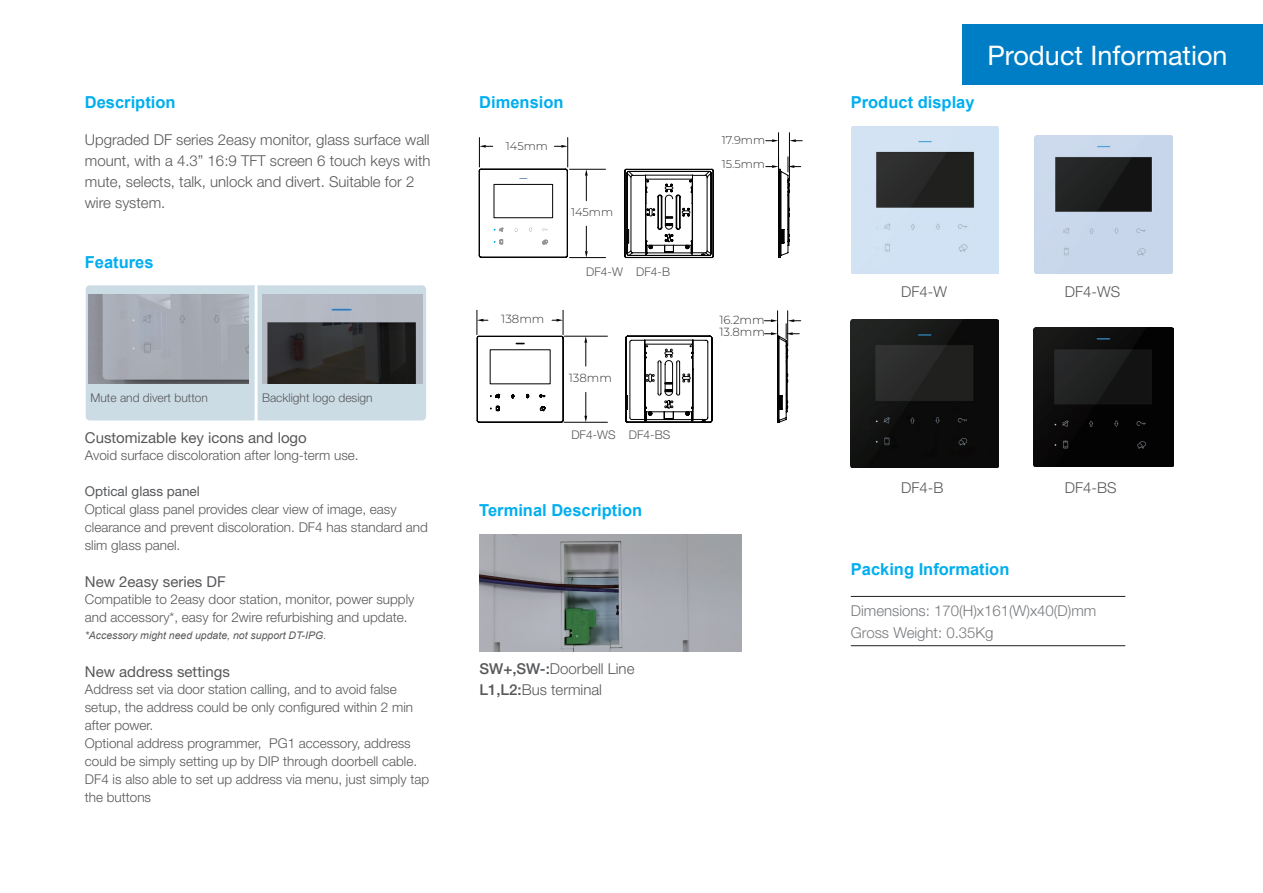
<style>
.page{position:relative;width:1263px;height:893px;background:#fff}
.page>*{position:absolute;margin:0;border:0;box-sizing:border-box;transform-origin:0 0}
.t1{font:27px "Helvetica Neue 55 Roman";color:#fff}
.t2{font:700 16.5px "Arial";color:#00aeef}
.t3{font:300 15px/21px "Helvetica Neue LT Std";color:#57585a}
.t4{font:15px "Helvetica Neue LT Std";color:#57585a}
.t5{font:300 15px/22.5px "Helvetica Neue LT Std";color:#787a7d}
.t6{font:300 13.5px/18px "Helvetica Neue LT Std";color:#57585a}
.t7{font:13.5px "Helvetica Neue LT Std";color:#57585a}
.t8{font:300 12px "Helvetica Neue LT Std";color:#57585a}
.t9{font:300 11.7px/12.3px "Montserrat";color:#333334}
.t10{font:300 11.4px/24.8px "Montserrat";color:#333334}
.t11{font:italic 10.5px "Arial";color:#57585a}
.s1{font-family:"Helvetica Neue LT Std";font-weight:300;font-style:normal}
.s2{font-weight:500}
</style>
<div class="page">
<hr style="left:851px;top:645px;width:274px;height:1px;background:#231f20">
<hr style="left:851px;top:596px;width:274px;height:1px;background:#231f20">
<div style="left:962px;top:24px;width:301px;height:61px;background:#007ec5"></div>
<div style="left:86px;top:285px;width:340px;height:135px;background:#ccdce5;border-radius:4px"></div>
<hr style="left:255px;top:285px;width:3px;height:145px;background:#fff">
<img style="left:479px;top:535px;width:262px;height:116px">
<img style="left:88px;top:294px;width:161px;height:90px">
<img style="left:262px;top:294px;width:161px;height:90px">
<svg style="left:624px;top:169px;width:90px;height:89px"></svg>
<hr style="left:570px;top:257px;width:35px;height:1px;background:#030303">
<hr style="left:570px;top:169px;width:35px;height:1px;background:#030303">
<svg style="left:585px;top:169px;width:3px;height:32px"></svg>
<svg style="left:585px;top:226px;width:3px;height:32px"></svg>
<svg style="left:479px;top:138px;width:89px;height:120px"></svg>
<svg style="left:765px;top:156px;width:36px;height:102px"></svg>
<hr style="left:778px;top:133px;width:1px;height:48px;background:#030303">
<hr style="left:789px;top:133px;width:1px;height:48px;background:#030303">
<svg style="left:789px;top:139px;width:13px;height:3px"></svg>
<svg style="left:766px;top:139px;width:12px;height:3px"></svg>
<svg style="left:476px;top:310px;width:236px;height:113px"></svg>
<hr style="left:777px;top:311px;width:1px;height:35px;background:#030303">
<hr style="left:787px;top:311px;width:1px;height:35px;background:#030303">
<svg style="left:764px;top:319px;width:37px;height:104px"></svg>
<img style="left:851px;top:126px;width:148px;height:148px">
<img style="left:1033px;top:327px;width:140px;height:140px">
<img style="left:851px;top:320px;width:147px;height:147px">
<img style="left:1034px;top:135px;width:138px;height:138px">
<p class="t2" style="left:85px;top:91px;width:92px">Description</p>
<p class="t3" style="left:85px;top:129px;width:347px">Upgraded DF series 2easy monitor, glass surface wall mount, with a 4.3” 16:9 TFT screen 6 touch keys with mute, selects, talk, unlock and divert. Suitable for 2 wire system.</p>
<p class="t2" style="left:85px;top:251px;width:70px">Features</p>
<p class="t8" style="left:91px;top:390px;width:119px">Mute and divert button</p>
<p class="t8" style="left:262px;top:390px;width:112px">Backlight logo design</p>
<p class="t2" style="left:479px;top:91px;width:86px">Dimension</p>
<p class="t10" style="left:506px;top:133px;width:44px">145mm</p>
<p class="t10" style="left:722px;top:127px;width:45px">17.9mm<br>15.5mm</p>
<p class="t10" style="left:571px;top:199px;width:44px">145mm</p>
<p class="t9" style="left:501px;top:312px;width:45px">138mm</p>
<p class="t8" style="left:586px;top:264px;width:85px">DF4-W DF4-B</p>
<p class="t9" style="left:569px;top:371px;width:45px">138mm</p>
<p class="t9" style="left:719px;top:313px;width:47px">16.2mm<br>13.8mm</p>
<p class="t4" style="left:85px;top:429px;width:223px">Customizable key icons and logo</p>
<p class="t8" style="left:571px;top:428px;width:100px">DF4-WS DF4-BS</p>
<p class="t6" style="left:85px;top:446px;width:275px">Avoid surface discoloration after long-term use.</p>
<p class="t7" style="left:85px;top:483px;width:117px">Optical glass panel</p>
<p class="t6" style="left:85px;top:500px;width:345px">Optical glass panel provides clear view of image, easy clearance and prevent discoloration. DF4 has standard and slim glass panel.</p>
<p class="t4" style="left:85px;top:573px;width:142px">New 2easy series DF</p>
<p class="t6" style="left:85px;top:590px;width:331px">Compatible to 2easy door station, monitor, power supply and accessory*, easy for 2wire refurbishing and update.</p>
<p class="t11" style="left:85px;top:629px;width:243px">*Accessory might need update, not support DT-IPG<span class="s1">.</span></p>
<p class="t4" style="left:85px;top:663px;width:147px">New address settings</p>
<p class="t6" style="left:85px;top:680px;width:346px">Address set via door station calling, and to avoid false setup, the address could be only configured within 2 min after power.<br>Optional address programmer, PG1 accessory, address could be simply setting up by DIP through doorbell cable.<br>DF4 is also able to set up address via menu, just simply tap the buttons</p>
<p class="t2" style="left:479px;top:498px;width:164px">Terminal Description</p>
<p class="t3" style="left:479px;top:657px;width:156px"><span class="s2">SW+,SW-:</span>Doorbell Line<br><span class="s2">L1,L2:</span>Bus terminal</p>
<p class="t2" style="left:851px;top:91px;width:125px">Product display</p>
<h1 class="t1" style="left:987px;top:39px;width:242px">Product Information</h1>
<p class="t3" style="left:901px;top:281px;width:47px">DF4-W</p>
<p class="t3" style="left:1065px;top:281px;width:57px">DF4-WS</p>
<p class="t3" style="left:901px;top:477px;width:44px">DF4-B</p>
<p class="t3" style="left:1065px;top:477px;width:53px">DF4-BS</p>
<p class="t2" style="left:851px;top:557px;width:160px">Packing Information</p>
<p class="t5" style="left:851px;top:599px;width:247px">Dimensions: 170(H)x161(W)x40(D)mm<br>Gross Weight: 0.35Kg</p>
</div>
